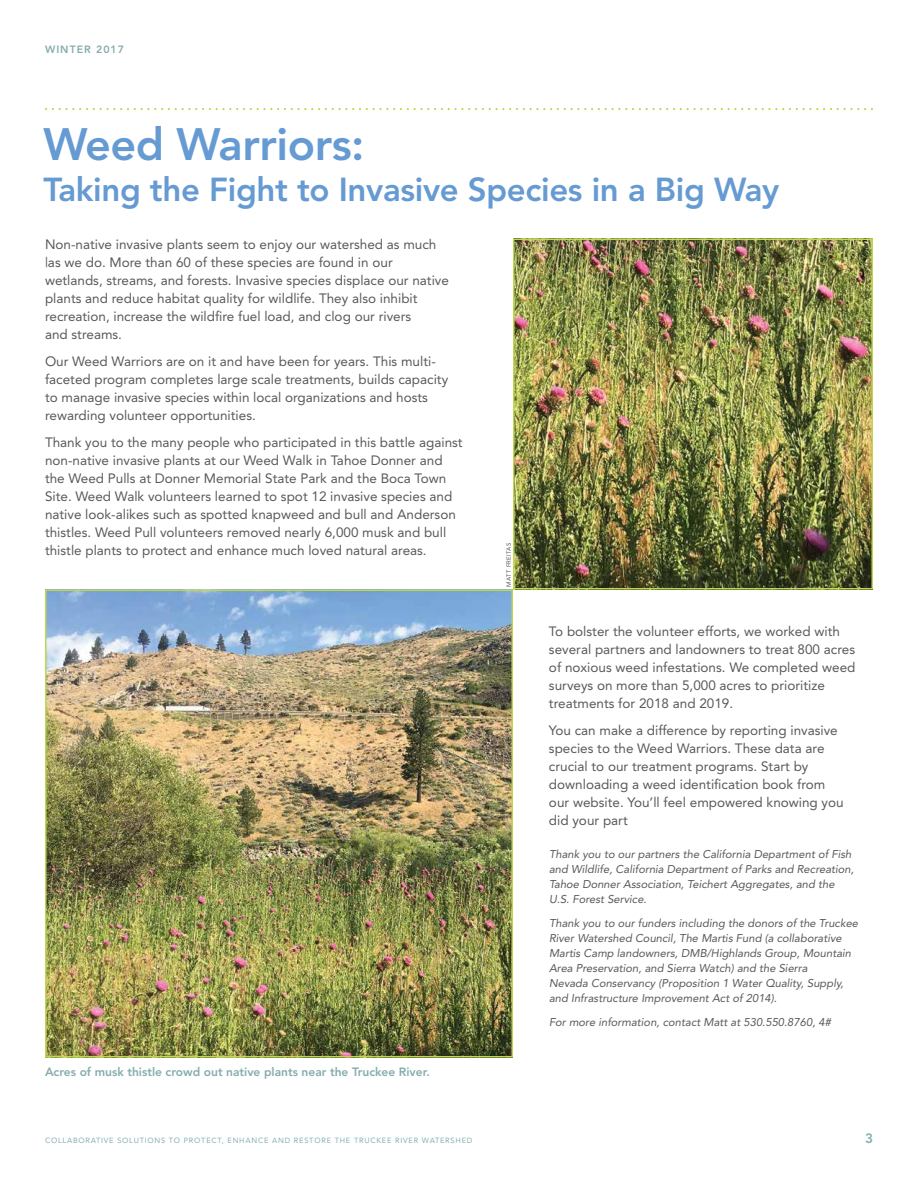
<style>
.page{position:relative;width:918px;height:1188px;background:#fff}
.page>*{position:absolute;margin:0;border:0;box-sizing:border-box;transform-origin:0 0}
.t1{font:800 45px "Avenir";letter-spacing:-.01em;color:#659ad2}
.t2{font:800 33px "Avenir";letter-spacing:-.01em;color:#659ad2}
.t3{font:13.5px/18px "Avenir";color:#58595b}
.t4{font:800 13.5px "Avenir";color:#85adae}
.t5{font:800 12px "Avenir";color:#85adae}
.t6{font:italic 11.25px/15px "Avenir";color:#58595b}
.t7{font:800 10.5px "Avenir";letter-spacing:.1em;color:#85adae}
.t8{font:7.5px "Avenir";letter-spacing:.1em;color:#85adae}
.t9{font:6px "Avenir";letter-spacing:.05em;color:#58595b}
</style>
<div class="page">
<img style="left:48px;top:593px;width:462px;height:462px">
<div style="left:45px;top:590px;width:468px;height:468px;border:2px solid #bdd753"></div>
<img style="left:516px;top:241px;width:354px;height:346px">
<div style="left:513px;top:238px;width:360px;height:352px;border:2px solid #bdd753"></div>
<svg style="left:45px;top:108px;width:828px;height:2px"></svg>
<p class="t7" style="left:45px;top:43px;width:81px">WINTER 2017</p>
<h1 class="t1" style="left:44px;top:118px;width:323px">Weed Warriors:</h1>
<h2 class="t2" style="left:44px;top:170px;width:737px">Taking the Fight to Invasive Species in a Big Way</h2>
<p class="t3" style="left:45px;top:235px;width:405px">Non-native invasive plants seem to enjoy our watershed as much |as we do. More than 60 of these species are found in our wetlands, streams, and forests. Invasive species displace our native plants and reduce habitat quality for wildlife. They also inhibit recreation, increase the wildfire fuel load, and clog our rivers<br>and streams.</p>
<p class="t3" style="left:45px;top:352px;width:405px">Our Weed Warriors are on it and have been for years. This multi&shy;faceted program completes large scale treatments, builds capacity to manage invasive species within local organizations and hosts rewarding volunteer opportunities.</p>
<p class="t3" style="left:45px;top:433px;width:419px">Thank you to the many people who participated in this battle against non-native invasive plants at our Weed Walk in Tahoe Donner and the Weed Pulls at Donner Memorial State Park and the Boca Town Site. Weed Walk volunteers learned to spot 12 invasive species and native look-alikes such as spotted knapweed and bull and Anderson thistles. Weed Pull volunteers removed nearly 6,000 musk and bull thistle plants to protect and enhance much loved natural areas.</p>
<p class="t5" style="left:45px;top:1064px;width:386px">Acres of musk thistle crowd out native plants near the Truckee River.</p>
<p class="t9" style="left:505px;top:586px;width:45px;rotate:-90deg">MATT FREITAS</p>
<p class="t3" style="left:549px;top:622px;width:308px">To bolster the volunteer efforts, we worked with several partners and landowners to treat 800 acres of noxious weed infestations. We completed weed surveys on more than 5,000 acres to prioritize treatments for 2018 and 2019.</p>
<p class="t3" style="left:549px;top:721px;width:296px">You can make a difference by reporting invasive species to the Weed Warriors. These data are crucial to our treatment programs. Start by downloading a weed identification book from our website. You’ll feel empowered knowing you did your part</p>
<p class="t6" style="left:549px;top:846px;width:306px">Thank you to our partners the California Department of Fish and Wildlife, California Department of Parks and Recreation, Tahoe Donner Association, Teichert Aggregates, and the U.S. Forest Service.</p>
<p class="t6" style="left:549px;top:915px;width:311px">Thank you to our funders including the donors of the Truckee River Watershed Council, The Martis Fund (a collaborative Martis Camp landowners, DMB/Highlands Group, Mountain Area Preservation, and Sierra Watch) and the Sierra<br>Nevada Conservancy (Proposition 1 Water Quality, Supply, and Infrastructure Improvement Act of 2014).</p>
<p class="t6" style="left:549px;top:1014px;width:284px">For more information, contact Matt at 530.550.8760, 4#</p>
<p class="t8" style="left:45px;top:1136px;width:429px">COLLABORATIVE SOLUTIONS TO PROTECT, ENHANCE AND RESTORE THE TRUCKEE RIVER WATERSHED</p>
<p class="t4" style="left:865px;top:1130px;width:9px">3</p>
</div>
